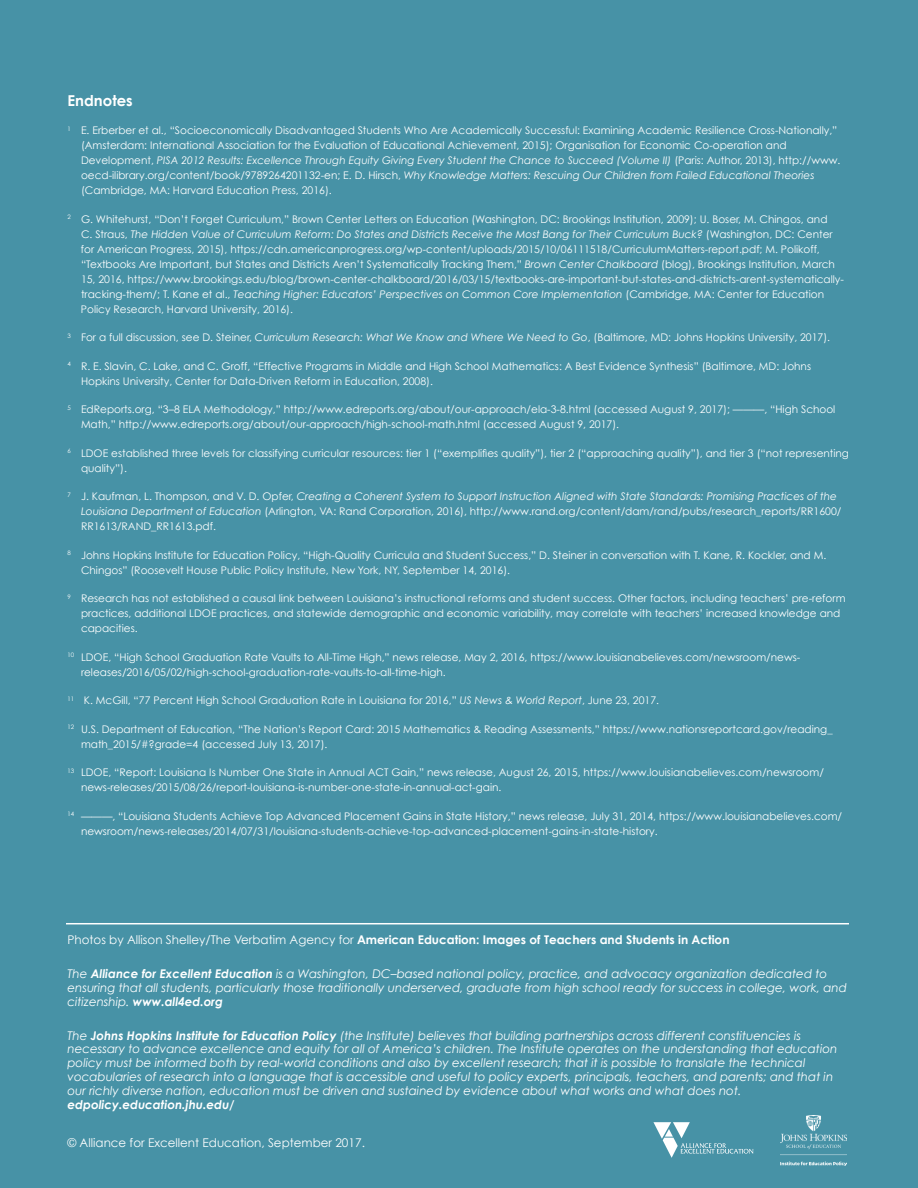
<style>
.page{position:relative;width:918px;height:1188px;background:#4792a6}
.page>*{position:absolute;margin:0;border:0;box-sizing:border-box;transform-origin:0 0}
.t1{font:700 15px "Century Gothic";color:#fff}
.t2{font:italic 12px/13.8px "Century Gothic";color:#fff}
.t3{font:700 12px "Century Gothic";color:#fff}
.t4{font:12px "Century Gothic";color:#fff}
.t5{font:italic 700 12px "Century Gothic";color:#fff}
.t6{font:10.5px/15px "Century Gothic";color:#fff}
.s1{font-style:italic}
.s2{font-weight:400}
.s3{font-weight:700}
</style>
<div class="page">
<svg style="left:653px;top:1122px;width:101px;height:36px"></svg>
<img style="left:781px;top:1115px;width:65px;height:50px">
<hr style="left:66px;top:923px;width:783px;height:1px;background:#fff">
<h1 class="t1" style="left:68px;top:91px;width:67px">Endnotes</h1>
<p class="t6" style="left:81px;top:123px;width:761px;text-indent:-14px"><sup>1</sup> E. Erberber et al., “Socioeconomically Disadvantaged Students Who Are Academically Successful: Examining Academic Resilience Cross-Nationally,” (Amsterdam: International Association for the Evaluation of Educational Achievement, 2015); Organisation for Economic Co-operation and Development, <span class="s1">PISA 2012 Results: Excellence Through Equity Giving Every Student the Chance to Succeed (Volume II)</span> (Paris: Author, 2013), http://www. oecd-ilibrary.org/content/book/9789264201132-en; E. D. Hirsch, <span class="s1">Why Knowledge Matters: Rescuing Our Children from Failed Educational Theories </span>(Cambridge, MA: Harvard Education Press, 2016).</p>
<p class="t6" style="left:81px;top:211px;width:765px;text-indent:-13px"><sup>2</sup> G. Whitehurst, “Don’t Forget Curriculum,” Brown Center Letters on Education (Washington, DC: Brookings Institution, 2009); U. Boser, M. Chingos, and<br>C. Straus, <span class="s1">The Hidden Value of Curriculum Reform: Do States and Districts Receive the Most Bang for Their Curriculum Buck?</span> (Washington, DC: Center for American Progress, 2015), https://cdn.americanprogress.org/wp-content/uploads/2015/10/06111518/CurriculumMatters-report.pdf; M. Polikoff, “Textbooks Are Important, but States and Districts Aren’t Systematically Tracking Them,” <span class="s1">Brown Center Chalkboard</span> (blog), Brookings Institution, March 15, 2016, https://www.brookings.edu/blog/brown-center-chalkboard/2016/03/15/textbooks-are-important-but-states-and-districts-arent-systematically&shy;tracking-them/; T. Kane et al., <span class="s1">Teaching Higher: Educators’ Perspectives on Common Core Implementation</span> (Cambridge, MA: Center for Education Policy Research, Harvard University, 2016).</p>
<p class="t6" style="left:68px;top:330px;width:764px"><sup>3</sup> For a full discussion, see D. Steiner, <span class="s1">Curriculum Research: What We Know and Where We Need to Go</span>, (Baltimore, MD: Johns Hopkins University, 2017).</p>
<p class="t6" style="left:81px;top:358px;width:732px;text-indent:-14px"><sup>4</sup> R. E. Slavin, C. Lake, and C. Groff, “Effective Programs in Middle and High School Mathematics: A Best Evidence Synthesis” (Baltimore, MD: Johns<br>Hopkins University, Center for Data-Driven Reform in Education, 2008).</p>
<p class="t6" style="left:81px;top:402px;width:756px;text-indent:-14px"><sup>5</sup> EdReports.org, “3–8 ELA Methodology,” http://www.edreports.org/about/our-approach/ela-3-8.html (accessed August 9, 2017); ———, “High School<br>Math,” http://www.edreports.org/about/our-approach/high-school-math.html (accessed August 9, 2017).</p>
<p class="t6" style="left:81px;top:445px;width:770px;text-indent:-14px"><sup>6</sup> LDOE established three levels for classifying curricular resources: tier 1 (“exemplifies quality”), tier 2 (“approaching quality”), and tier 3 (“not representing quality”).</p>
<p class="t6" style="left:81px;top:489px;width:762px;text-indent:-14px"><sup>7</sup> J. Kaufman, L. Thompson, and V. D. Opfer, <span class="s1">Creating a Coherent System to Support Instruction Aligned with State Standards: Promising Practices of the<br>Louisiana Department of Education</span> (Arlington, VA: Rand Corporation, 2016), http://www.rand.org/content/dam/rand/pubs/research_reports/RR1600/<br>RR1613/RAND_RR1613.pdf.</p>
<p class="t6" style="left:81px;top:547px;width:747px;text-indent:-14px"><sup>8</sup> Johns Hopkins Institute for Education Policy, “High-Quality Curricula and Student Success,” D. Steiner in conversation with T. Kane, R. Kockler, and M.<br>Chingos” (Roosevelt House Public Policy Institute, New York, NY, September 14, 2016).</p>
<p class="t6" style="left:81px;top:591px;width:766px;text-indent:-14px"><sup>9</sup> Research has not established a causal link between Louisiana’s instructional reforms and student success. Other factors, including teachers’ pre-reform practices, additional LDOE practices, and statewide demographic and economic variability, may correlate with teachers’ increased knowledge and capacities.</p>
<p class="t6" style="left:81px;top:649px;width:721px;text-indent:-14px"><sup>10</sup> LDOE, “High School Graduation Rate Vaults to All-Time High,” news release, May 2, 2016, https://www.louisianabelieves.com/newsroom/news&shy;releases/2016/05/02/high-school-graduation-rate-vaults-to-all-time-high.</p>
<p class="t6" style="left:68px;top:693px;width:593px"><sup>11</sup> K. McGill, “77 Percent High School Graduation Rate in Louisiana for 2016,” <span class="s1">US News &amp; World Report</span>, June 23, 2017.</p>
<p class="t6" style="left:81px;top:721px;width:753px;text-indent:-14px"><sup>12</sup> U.S. Department of Education, “The Nation’s Report Card: 2015 Mathematics &amp; Reading Assessments,” https://www.nationsreportcard.gov/reading_ math_2015/#?grade=4 (accessed July 13, 2017).</p>
<p class="t6" style="left:81px;top:765px;width:744px;text-indent:-14px"><sup>13</sup> LDOE, “Report: Louisiana Is Number One State in Annual ACT Gain,” news release, August 26, 2015, https://www.louisianabelieves.com/newsroom/ news-releases/2015/08/26/report-louisiana-is-number-one-state-in-annual-act-gain.</p>
<p class="t6" style="left:81px;top:808px;width:763px;text-indent:-14px"><sup>14</sup> ———, “Louisiana Students Achieve Top Advanced Placement Gains in State History,” news release, July 31, 2014, https://www.louisianabelieves.com/ newsroom/news-releases/2014/07/31/louisiana-students-achieve-top-advanced-placement-gains-in-state-history.</p>
<p class="t3" style="left:68px;top:932px;width:664px"><span class="s2">Photos by Allison Shelley/The Verbatim Agency for</span> American Education: Images of Teachers and Students in Action</p>
<p class="t2" style="left:68px;top:967px;width:781px">The <span class="s3">Alliance for Excellent Education</span> is a Washington, DC–based national policy, practice, and advocacy organization dedicated to ensuring that all students, particularly those traditionally underserved, graduate from high school ready for success in college, work, and citizenship. <span class="s3">www.all4ed.org</span></p>
<p class="t2" style="left:68px;top:1028px;width:771px">The <span class="s3">Johns Hopkins Institute for Education Policy</span> (the Institute) believes that building partnerships across different constituencies is necessary to advance excellence and equity for all of America’s children. The Institute operates on the understanding that education policy must be informed both by real-world conditions and also by excellent research; that it is possible to translate the technical vocabularies of research into a language that is accessible and useful to policy experts, principals, teachers, and parents; and that in our richly diverse nation, education must be driven and sustained by evidence about what works and what does not.</p>
<p class="t5" style="left:68px;top:1097px;width:169px">edpolicy.education.jhu.edu/</p>
<p class="t4" style="left:68px;top:1136px;width:299px"><span class="s1">©</span> Alliance for Excellent Education, September 2017.</p>
</div>
